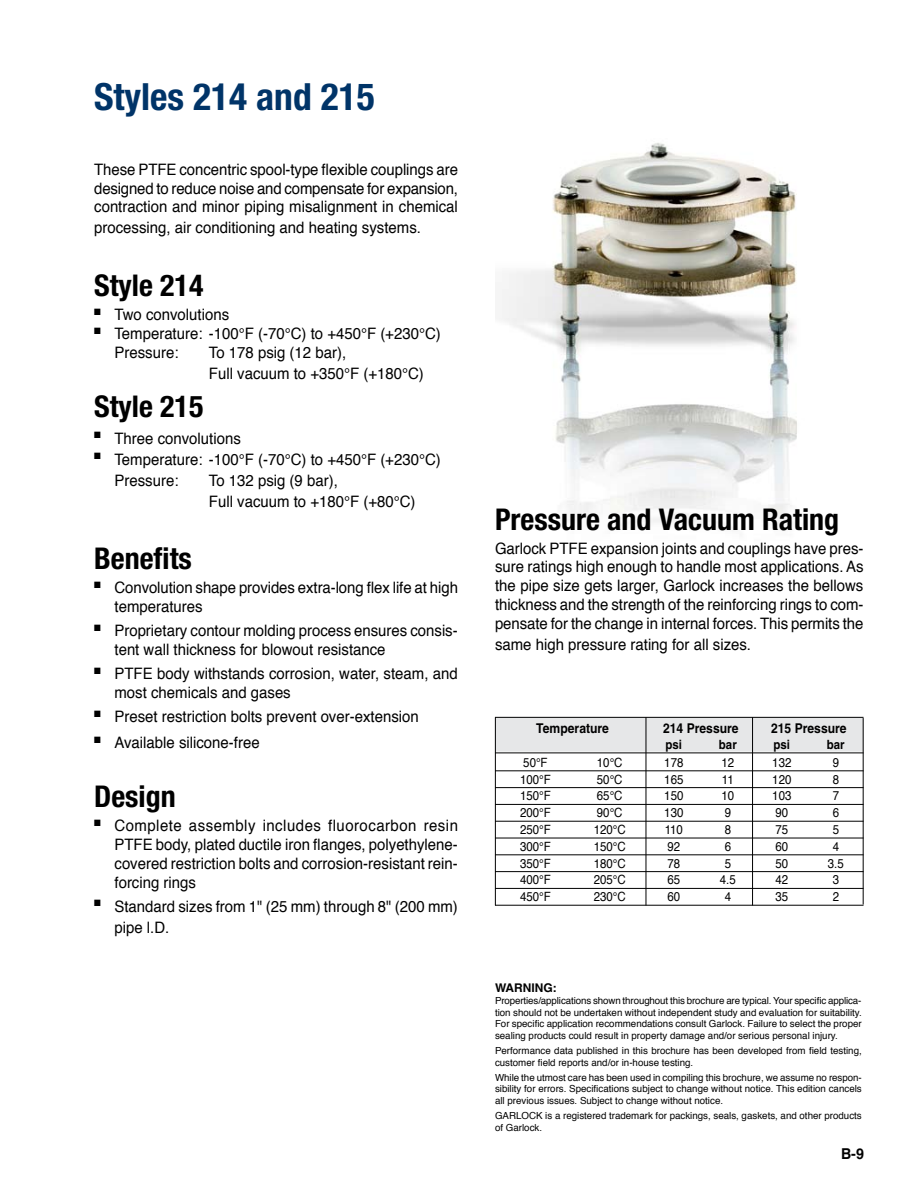
<style>
.page{position:relative;width:918px;height:1188px;background:#fff}
.page>*{position:absolute;margin:0;border:0;box-sizing:border-box;transform-origin:0 0}
.t1{font:700 condensed 37.5px "Helvetica Neue";color:#003468}
.t2{font:700 condensed 30px "Helvetica Neue";color:#000}
.t3{font:15.75px/18.8px "Helvetica";color:#000;scale:.95 1}
.t4{font:700 15px "Helvetica";color:#000;scale:.95 1}
.t5{font:700 13.5px "Helvetica";color:#000;scale:.9 1}
.t6{font:12.75px "Helvetica";color:#000;scale:.9 1}
.t7{font:700 12.75px "Helvetica";color:#000;scale:.9 1}
.t8{font:700 12px "Helvetica";color:#000}
.t9{font:9.75px/11.7px "Helvetica";color:#000;text-align:justify}
</style>
<div class="page">
<img style="left:499px;top:143px;width:298px;height:384px">
<div style="left:495px;top:717px;width:369px;height:35px;background:#e6e7e8"></div>
<hr style="left:495px;top:717px;width:369px;height:1px;background:#000">
<hr style="left:495px;top:753px;width:369px;height:1px;background:#000">
<hr style="left:495px;top:770px;width:369px;height:1px;background:#000">
<hr style="left:495px;top:787px;width:369px;height:1px;background:#000">
<hr style="left:495px;top:804px;width:369px;height:1px;background:#000">
<hr style="left:495px;top:821px;width:369px;height:1px;background:#000">
<hr style="left:495px;top:838px;width:369px;height:1px;background:#000">
<hr style="left:495px;top:854px;width:369px;height:1px;background:#000">
<hr style="left:495px;top:871px;width:369px;height:1px;background:#000">
<hr style="left:495px;top:888px;width:369px;height:1px;background:#000">
<hr style="left:495px;top:905px;width:369px;height:1px;background:#000">
<hr style="left:646px;top:717px;width:1px;height:188px;background:#000">
<hr style="left:752px;top:717px;width:1px;height:188px;background:#000">
<hr style="left:863px;top:718px;width:1px;height:186px;background:#000">
<hr style="left:495px;top:717px;width:1px;height:188px;background:#000">
<h1 class="t1" style="left:94px;top:74px;width:282px">Styles 214 and 215</h1>
<p class="t3" style="left:94px;top:161px;width:385px;text-align:justify">These PTFE concentric spool-type flexible couplings are designed to reduce noise and compensate for expansion, contraction and minor piping misalignment in chemical</p>
<p class="t3" style="left:94px;top:219px;width:346px">processing, air conditioning and heating systems.</p>
<h2 class="t2" style="left:94px;top:267px;width:111px">Style 214</h2>
<p class="t3" style="left:94px;top:306px;width:144px">■ Two convolutions</p>
<p class="t3" style="left:115px;top:325px;width:345px;text-indent:-20px">■ Temperature: -100°F (-70°C) to +450°F (+230°C)<br>Pressure:</p>
<p class="t3" style="left:209px;top:342px;width:228px;line-height:21px">To 178 psig (12 bar),<br>Full vacuum to +350°F (+180°C)</p>
<h2 class="t2" style="left:94px;top:388px;width:111px">Style 215</h2>
<p class="t3" style="left:94px;top:429px;width:156px">■ Three convolutions</p>
<p class="t3" style="left:115px;top:449px;width:345px;line-height:21px;text-indent:-20px">■ Temperature: -100°F (-70°C) to +450°F (+230°C)<br>Pressure:</p>
<p class="t3" style="left:209px;top:470px;width:219px;line-height:21px">To 132 psig (9 bar),<br>Full vacuum to +180°F (+80°C)</p>
<h2 class="t2" style="left:94px;top:540px;width:99px">Benefits</h2>
<p class="t3" style="left:115px;top:579px;width:363px;text-indent:-20px">■ Convolution shape provides extra-long flex life at high temperatures</p>
<p class="t3" style="left:115px;top:622px;width:363px;text-indent:-20px">■ Proprietary contour molding process ensures consis&shy;tent wall thickness for blowout resistance</p>
<p class="t3" style="left:115px;top:665px;width:363px;text-indent:-20px">■ PTFE body withstands corrosion, water, steam, and most chemicals and gases</p>
<p class="t3" style="left:94px;top:708px;width:343px">■ Preset restriction bolts prevent over-extension</p>
<p class="t3" style="left:94px;top:734px;width:176px">■ Available silicone-free</p>
<h2 class="t2" style="left:94px;top:778px;width:83px">Design</h2>
<p class="t3" style="left:115px;top:817px;width:363px;text-align:justify;text-indent:-20px">■ Complete assembly includes fluorocarbon resin PTFE body, plated ductile iron flanges, polyethylene&shy;covered restriction bolts and corrosion-resistant rein&shy;forcing rings</p>
<p class="t3" style="left:115px;top:896px;width:363px;line-height:21px;text-indent:-20px">■ Standard sizes from 1" (25 mm) through 8" (200 mm) pipe l.D.</p>
<h2 class="t2" style="left:495px;top:501px;width:346px">Pressure and Vacuum Rating</h2>
<p class="t3" style="left:495px;top:539px;width:390px;text-align:justify">Garlock PTFE expansion joints and couplings have pres&shy;sure ratings high enough to handle most applications. As the pipe size gets larger, Garlock increases the bellows thickness and the strength of the reinforcing rings to com&shy;pensate for the change in internal forces. This permits the</p>
<p class="t3" style="left:495px;top:635px;width:271px">same high pressure rating for all sizes.</p>
<p class="t5" style="left:536px;top:720px;width:82px">Temperature</p>
<p class="t5" style="left:663px;top:720px;width:86px">214 Pressure</p>
<p class="t5" style="left:771px;top:720px;width:86px">215 Pressure</p>
<p class="t7" style="left:666px;top:737px;width:20px">psi</p>
<p class="t7" style="left:719px;top:737px;width:21px">bar</p>
<p class="t7" style="left:774px;top:737px;width:20px">psi</p>
<p class="t7" style="left:827px;top:737px;width:21px">bar</p>
<p class="t6" style="left:523px;top:753px;width:29px">50°F</p>
<p class="t6" style="left:597px;top:753px;width:30px">10°C</p>
<p class="t6" style="left:664px;top:753px;width:23px">178</p>
<p class="t6" style="left:721px;top:753px;width:16px">12</p>
<p class="t6" style="left:772px;top:753px;width:23px">132</p>
<p class="t6" style="left:833px;top:753px;width:9px">9</p>
<p class="t6" style="left:520px;top:769px;width:36px">100°F</p>
<p class="t6" style="left:597px;top:769px;width:30px">50°C</p>
<p class="t6" style="left:664px;top:769px;width:23px">165</p>
<p class="t6" style="left:722px;top:769px;width:15px">11</p>
<p class="t6" style="left:772px;top:769px;width:23px">120</p>
<p class="t6" style="left:833px;top:769px;width:9px">8</p>
<p class="t6" style="left:520px;top:786px;width:36px">150°F</p>
<p class="t6" style="left:597px;top:786px;width:30px">65°C</p>
<p class="t6" style="left:664px;top:786px;width:23px">150</p>
<p class="t6" style="left:721px;top:786px;width:16px">10</p>
<p class="t6" style="left:772px;top:786px;width:23px">103</p>
<p class="t6" style="left:833px;top:786px;width:9px">7</p>
<p class="t6" style="left:520px;top:803px;width:36px">200°F</p>
<p class="t6" style="left:597px;top:803px;width:30px">90°C</p>
<p class="t6" style="left:664px;top:803px;width:23px">130</p>
<p class="t6" style="left:725px;top:803px;width:9px">9</p>
<p class="t6" style="left:775px;top:803px;width:16px">90</p>
<p class="t6" style="left:833px;top:803px;width:9px">6</p>
<p class="t6" style="left:520px;top:820px;width:36px">250°F</p>
<p class="t6" style="left:594px;top:820px;width:37px">120°C</p>
<p class="t6" style="left:665px;top:820px;width:22px">110</p>
<p class="t6" style="left:725px;top:820px;width:9px">8</p>
<p class="t6" style="left:775px;top:820px;width:16px">75</p>
<p class="t6" style="left:833px;top:820px;width:9px">5</p>
<p class="t6" style="left:520px;top:837px;width:36px">300°F</p>
<p class="t6" style="left:594px;top:837px;width:37px">150°C</p>
<p class="t6" style="left:667px;top:837px;width:16px">92</p>
<p class="t6" style="left:725px;top:837px;width:9px">6</p>
<p class="t6" style="left:775px;top:837px;width:16px">60</p>
<p class="t6" style="left:833px;top:837px;width:9px">4</p>
<p class="t6" style="left:520px;top:853px;width:36px">350°F</p>
<p class="t6" style="left:594px;top:853px;width:37px">180°C</p>
<p class="t6" style="left:667px;top:853px;width:16px">78</p>
<p class="t6" style="left:725px;top:853px;width:9px">5</p>
<p class="t6" style="left:775px;top:853px;width:16px">50</p>
<p class="t6" style="left:828px;top:853px;width:19px">3.5</p>
<p class="t6" style="left:520px;top:870px;width:36px">400°F</p>
<p class="t6" style="left:594px;top:870px;width:37px">205°C</p>
<p class="t6" style="left:667px;top:870px;width:16px">65</p>
<p class="t6" style="left:720px;top:870px;width:19px">4.5</p>
<p class="t6" style="left:775px;top:870px;width:16px">42</p>
<p class="t6" style="left:833px;top:870px;width:9px">3</p>
<p class="t6" style="left:520px;top:887px;width:36px">450°F</p>
<p class="t6" style="left:594px;top:887px;width:37px">230°C</p>
<p class="t6" style="left:667px;top:887px;width:16px">60</p>
<p class="t6" style="left:725px;top:887px;width:9px">4</p>
<p class="t6" style="left:775px;top:887px;width:16px">35</p>
<p class="t6" style="left:833px;top:887px;width:9px">2</p>
<p class="t8" style="left:495px;top:981px;width:63px">WARNING:</p>
<p class="t9" style="left:495px;top:995px;width:368px">Properties/applications shown throughout this brochure are typical. Your specific applica&shy;tion should not be undertaken without independent study and evaluation for suitability.<br>For specific application recommendations consult Garlock. Failure to select the proper sealing products could result in property damage and/or serious personal injury.</p>
<p class="t9" style="left:495px;top:1045px;width:368px">Performance data published in this brochure has been developed from field testing, customer field reports and/or in-house testing.</p>
<p class="t9" style="left:495px;top:1072px;width:368px">While the utmost care has been used in compiling this brochure, we assume no respon&shy;sibility for errors. Specifications subject to change without notice. This edition cancels all previous issues. Subject to change without notice.</p>
<p class="t9" style="left:495px;top:1110px;width:368px">GARLOCK is a registered trademark for packings, seals, gaskets, and other products of Garlock.</p>
<p class="t4" style="left:841px;top:1145px;width:26px">B-9</p>
</div>
